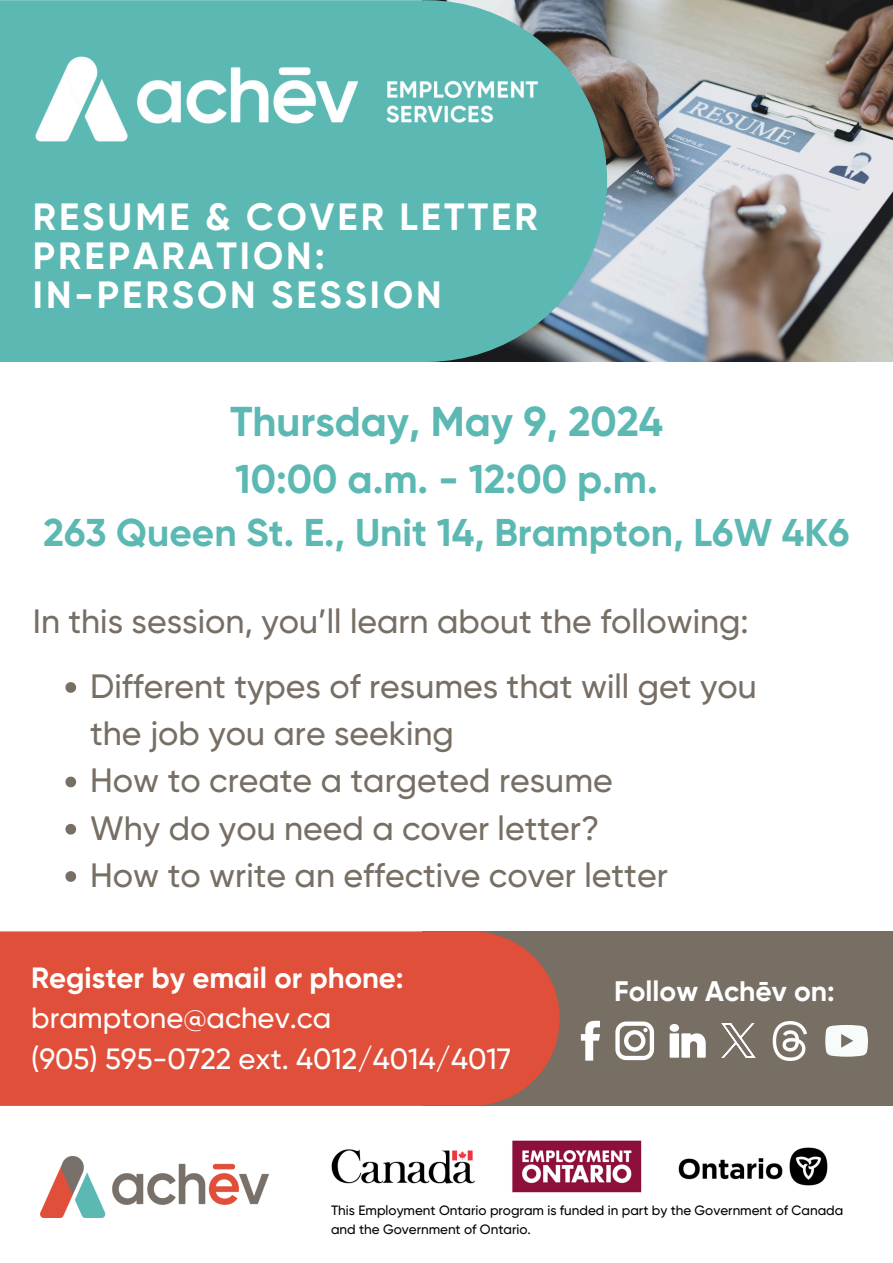
<style>
.page{position:relative;width:893px;height:1263px;background:#fff}
.page>*{position:absolute;margin:0;border:0;box-sizing:border-box;transform-origin:0 0}
.t1{font:700 41.7px "Gilroy";color:#5cb8b2}
.t2{font:700 40.12px "Gilroy";color:#5cb8b2}
.t3{font:700 38.62px "Gilroy";color:#5cb8b2}
.t4{font:700 37.95px/39.1px "Gilroy";letter-spacing:.08em;color:#fff}
.t5{font:500 33.75px/47.2px "Gilroy";color:#776e64}
.t6{font:500 29.25px/40.5px "Gilroy";color:#fff}
.t7{font:700 28.28px "Gilroy";color:#fff}
.t8{font:500 13.5px/18.6px "Gilroy";color:#000}
.s1{font-weight:700}
</style>
<div class="page">
<img style="left:607px;top:0;width:286px;height:362px">
<svg style="left:0;top:0;width:607px;height:362px;background:#5fb1ad"></svg>
<img style="left:24px;top:0;width:521px;height:222px">
<svg style="left:65px;top:682px;width:11px;height:11px"></svg>
<svg style="left:65px;top:777px;width:11px;height:10px"></svg>
<svg style="left:65px;top:824px;width:11px;height:10px"></svg>
<svg style="left:65px;top:871px;width:11px;height:11px"></svg>
<img style="left:331px;top:1140px;width:497px;height:53px">
<div style="left:422px;top:931px;width:471px;height:175px;background:#776e64"></div>
<svg style="left:581px;top:1021px;width:19px;height:39px"></svg>
<svg style="left:615px;top:1021px;width:39px;height:39px"></svg>
<svg style="left:669px;top:1024px;width:36px;height:34px"></svg>
<img style="left:721px;top:1023px;width:34px;height:35px">
<img style="left:772px;top:1021px;width:35px;height:39px">
<svg style="left:825px;top:1025px;width:43px;height:32px"></svg>
<div style="left:0;top:931px;width:559px;height:175px;background:#e04f39"></div>
<img style="left:41px;top:1157px;width:227px;height:60px">
<p class="t4" style="left:33px;top:197px;width:506px">RESUME &amp; COVER LETTER<br>PREPARATION:<br>IN-PERSON SESSION</p>
<p class="t1" style="left:230px;top:396px;width:434px">Thursday, May 9, 2024</p>
<p class="t2" style="left:235px;top:455px;width:424px">10:00 a.m. - 12:00 p.m.</p>
<p class="t3" style="left:44px;top:510px;width:807px">263 Queen St. E., Unit 14, Brampton, L6W 4K6</p>
<h2 class="t5" style="left:33px;top:598px;width:717px">In this session, you’ll learn about the following:</h2>
<h3 class="t5" style="left:90px;top:663px;width:668px">Different types of resumes that will get you the job you are seeking</h3>
<p class="t5" style="left:90px;top:757px;width:524px">How to create a targeted resume</p>
<p class="t5" style="left:90px;top:804px;width:510px">Why do you need a cover letter?</p>
<p class="t5" style="left:90px;top:852px;width:579px">How to write an effective cover letter</p>
<p class="t6" style="left:31px;top:957px;width:481px"><span class="s1">Register by email or phone: </span>bramptone@achev.ca<br>(905) 595-0722 ext. 4012/4014/4017</p>
<h5 class="t7" style="left:614px;top:975px;width:222px">Follow Achēv on:</h5>
<p class="t8" style="left:331px;top:1201px;width:514px">This Employment Ontario program is funded in part by the Government of Canada and the Government of Ontario.</p>
</div>
